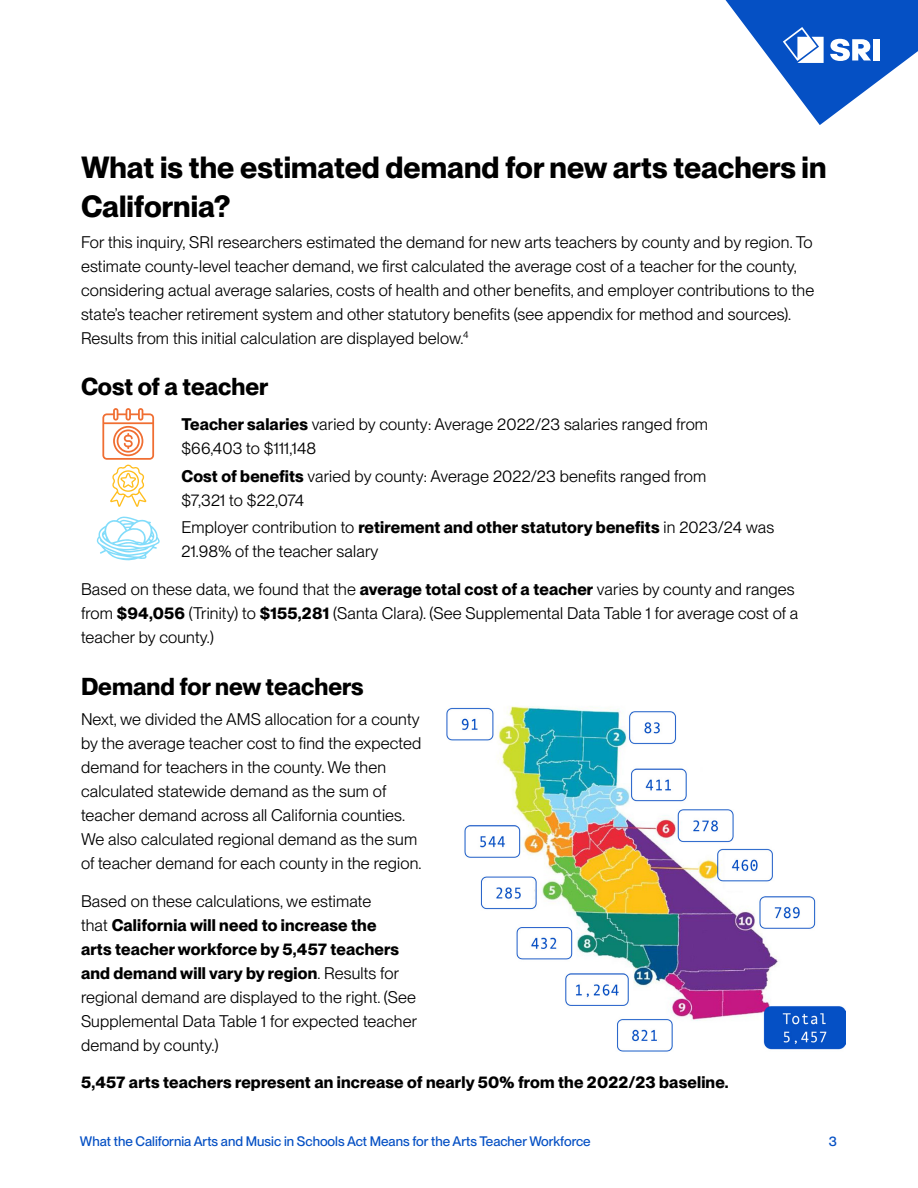
<style>
.page{position:relative;width:918px;height:1188px;background:#fff}
.page>*{position:absolute;margin:0;border:0;box-sizing:border-box;transform-origin:0 0}
.Heading_1{font:700 30px/39px "PP Neue Montreal";color:#000}
.Heading_2{font:700 24px "PP Neue Montreal";color:#000}
.Body{font:16.5px/24px "PP Neue Montreal";letter-spacing:.01em;color:#000}
.Body-2{font:700 16.5px "PP Neue Montreal";letter-spacing:.01em;color:#000}
.t1{font:500 13.5px "PP Neue Montreal";color:#0550c4}
.s1{font-weight:700}
</style>
<div class="page">
<svg style="left:725px;top:0;width:193px;height:125px"></svg>
<svg style="left:102px;top:408px;width:52px;height:99px"></svg>
<svg style="left:97px;top:516px;width:63px;height:44px"></svg>
<img style="left:446px;top:706px;width:400px;height:346px">
<p class="Heading_1" style="left:81px;top:148px;width:747px">What is the estimated demand for new arts teachers in<br>California?</p>
<p class="Body" style="left:81px;top:230px;width:735px">For this inquiry, SRI researchers estimated the demand for new arts teachers by county and by region. To estimate county-level teacher demand, we first calculated the average cost of a teacher for the county, considering actual average salaries, costs of health and other benefits, and employer contributions to the state’s teacher retirement system and other statutory benefits (see appendix for method and sources).<br>Results from this initial calculation are displayed below.<sup>4</sup></p>
<p class="Heading_2" style="left:81px;top:372px;width:189px">Cost of a teacher</p>
<p class="Body" style="left:182px;top:412px;width:528px"><span class="s1">Teacher salaries</span> varied by county: Average 2022/23 salaries ranged from $66,403 to $111,148</p>
<p class="Body" style="left:182px;top:464px;width:526px"><span class="s1">Cost of benefits</span> varied by county: Average 2022/23 benefits ranged from $7,321 to $22,074</p>
<p class="Body" style="left:182px;top:516px;width:594px">Employer contribution to <span class="s1">retirement and other statutory benefits</span> in 2023/24 was<br>21.98% of the teacher salary</p>
<p class="Body" style="left:81px;top:577px;width:719px">Based on these data, we found that the <span class="s1">average total cost of a teacher</span> varies by county and ranges from <span class="s1">$94,056</span> (Trinity) to <span class="s1">$155,281</span> (Santa Clara). (See Supplemental Data Table 1 for average cost of a teacher by county.)</p>
<p class="Heading_2" style="left:81px;top:672px;width:284px">Demand for new teachers</p>
<p class="Body" style="left:81px;top:708px;width:342px">Next, we divided the AMS allocation for a county by the average teacher cost to find the expected demand for teachers in the county. We then calculated statewide demand as the sum of teacher demand across all California counties.<br>We also calculated regional demand as the sum of teacher demand for each county in the region.</p>
<p class="Body" style="left:81px;top:889px;width:338px">Based on these calculations, we estimate<br>that <span class="s1">California will need to increase the<br>arts teacher workforce by 5,457 teachers and demand will vary by region</span>. Results for regional demand are displayed to the right. (See Supplemental Data Table 1 for expected teacher demand by county.)</p>
<p class="Body-2" style="left:81px;top:1073px;width:649px">5,457 arts teachers represent an increase of nearly 50% from the 2022/23 baseline.</p>
<p class="t1" style="left:80px;top:1134px;width:512px">What the California Arts and Music in Schools Act Means for the Arts Teacher Workforce</p>
<p class="t1" style="left:829px;top:1134px;width:10px">3</p>
</div>
